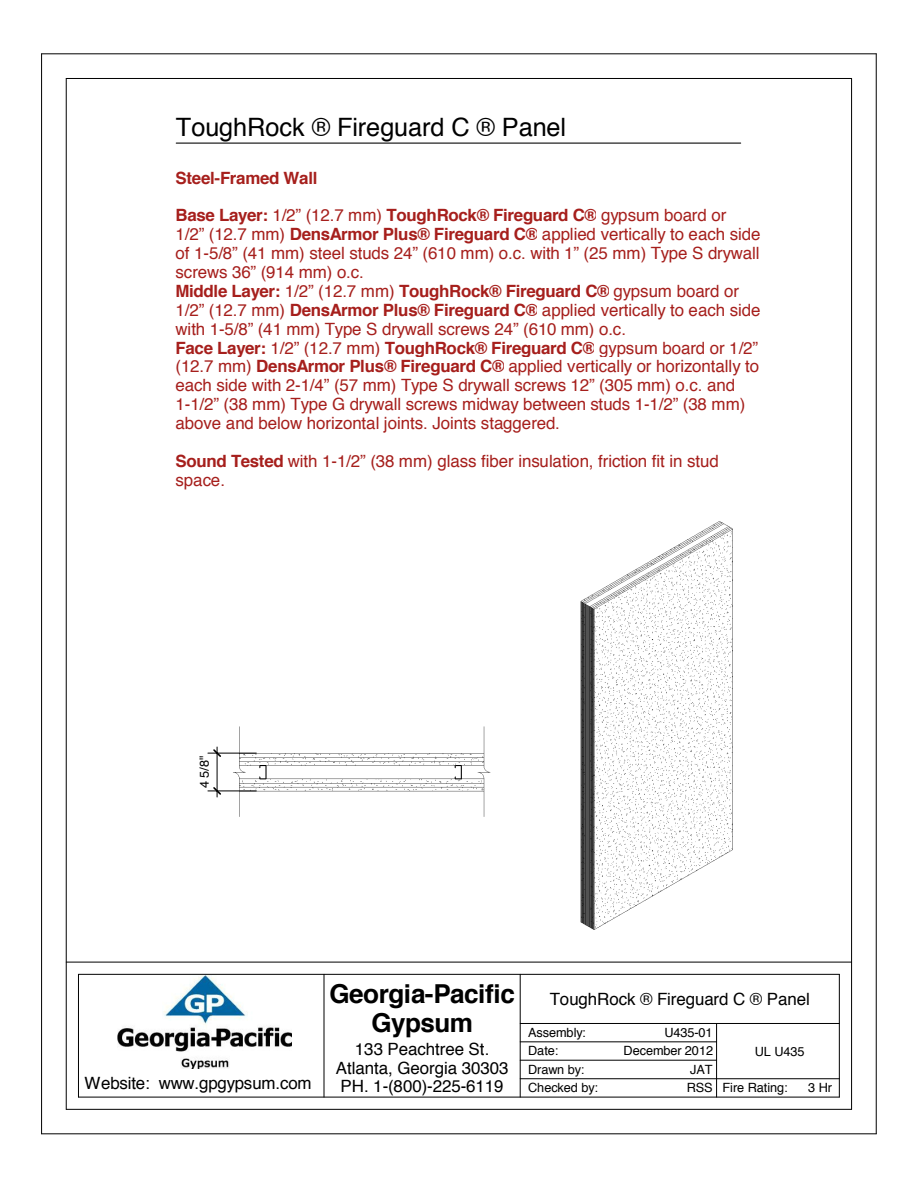
<style>
.page{position:relative;width:918px;height:1188px;background:#fff}
.page>*{position:absolute;margin:0;border:0;box-sizing:border-box;transform-origin:0 0}
.t1{font:700 26.1px/29.1px "Helvetica";letter-spacing:-.02em;color:#000;text-align:center}
.t2{font:25.35px "Helvetica";letter-spacing:-.005em;color:#000}
.t3{font:16.95px/18.9px "Helvetica";color:#a61f1c}
.t4{font:16.95px/18.8px "Helvetica";color:#000;text-align:center}
.t5{font:700 16.95px "Helvetica";letter-spacing:-.015em;color:#a61f1c}
.t6{font:12.75px/18.3px "Helvetica";letter-spacing:-.005em;color:#000}
.s1{font-weight:700}
</style>
<div class="page">
<img style="left:42px;top:594px;width:264px;height:297px">
<img style="left:306px;top:297px;width:571px;height:838px">
<hr style="left:176px;top:143px;width:565px;height:1px;background:#000">
<hr style="left:217px;top:747px;width:1px;height:50px;background:#000">
<svg style="left:208px;top:748px;width:15px;height:10px"></svg>
<hr style="left:217px;top:753px;width:39px;height:1px;background:#000">
<svg style="left:208px;top:786px;width:15px;height:10px"></svg>
<hr style="left:217px;top:791px;width:39px;height:1px;background:#000">
<div style="left:197px;top:756px;width:15px;height:32px;background:#fff"></div>
<img style="left:117px;top:976px;width:174px;height:93px">
<hr style="left:324px;top:974px;width:1px;height:123px;background:#000">
<hr style="left:78px;top:974px;width:1px;height:123px;background:#000">
<hr style="left:78px;top:1097px;width:761px;height:1px;background:#000">
<hr style="left:78px;top:974px;width:761px;height:1px;background:#000">
<hr style="left:520px;top:1023px;width:319px;height:1px;background:#000">
<hr style="left:839px;top:974px;width:1px;height:123px;background:#000">
<hr style="left:520px;top:1078px;width:319px;height:1px;background:#000">
<hr style="left:520px;top:974px;width:1px;height:123px;background:#000">
<hr style="left:520px;top:1042px;width:197px;height:1px;background:#000">
<hr style="left:520px;top:1060px;width:197px;height:1px;background:#000">
<hr style="left:716px;top:1023px;width:1px;height:74px;background:#000">
<hr style="left:66px;top:962px;width:786px;height:1px;background:#000">
<hr style="left:851px;top:78px;width:1px;height:1031px;background:#000">
<hr style="left:66px;top:1109px;width:786px;height:1px;background:#000">
<hr style="left:66px;top:78px;width:1px;height:1031px;background:#000">
<hr style="left:66px;top:78px;width:786px;height:1px;background:#000">
<hr style="left:41px;top:54px;width:1px;height:1080px;background:#000">
<hr style="left:42px;top:54px;width:834px;height:1px;background:#000">
<hr style="left:876px;top:54px;width:1px;height:1080px;background:#000">
<hr style="left:42px;top:1134px;width:834px;height:1px;background:#000">
<div style="left:723px;top:1081px;width:109px;height:14px;background:#fff"></div>
<div style="left:528px;top:1025px;width:58px;height:15px;background:#fff"></div>
<div style="left:528px;top:1044px;width:30px;height:14px;background:#fff"></div>
<div style="left:528px;top:1062px;width:56px;height:14px;background:#fff"></div>
<div style="left:528px;top:1081px;width:70px;height:14px;background:#fff"></div>
<div style="left:84px;top:1074px;width:227px;height:19px;background:#fff"></div>
<div style="left:280px;top:282px;width:119px;height:19px;background:#fff"></div>
<div style="left:399px;top:282px;width:210px;height:19px;background:#fff"></div>
<div style="left:609px;top:282px;width:130px;height:19px;background:#fff"></div>
<div style="left:290px;top:301px;width:248px;height:19px;background:#fff"></div>
<div style="left:537px;top:301px;width:223px;height:19px;background:#fff"></div>
<div style="left:175px;top:320px;width:451px;height:18px;background:#fff"></div>
<div style="left:266px;top:339px;width:119px;height:18px;background:#fff"></div>
<div style="left:385px;top:339px;width:210px;height:18px;background:#fff"></div>
<div style="left:595px;top:339px;width:163px;height:18px;background:#fff"></div>
<div style="left:256px;top:357px;width:248px;height:19px;background:#fff"></div>
<div style="left:504px;top:357px;width:255px;height:19px;background:#fff"></div>
<div style="left:176px;top:376px;width:559px;height:19px;background:#fff"></div>
<div style="left:176px;top:395px;width:569px;height:19px;background:#fff"></div>
<div style="left:176px;top:414px;width:384px;height:19px;background:#fff"></div>
<div style="left:288px;top:452px;width:431px;height:19px;background:#fff"></div>
<h2 class="t2" style="left:176px;top:107px;width:392px">ToughRock ® Fireguard C ® Panel</h2>
<p class="t5" style="left:176px;top:164px;width:144px">Steel-Framed Wall</p>
<p class="t3" style="left:176px;top:207px;width:587px"><span class="s1">Base Layer:</span> 1/2” (12.7 mm) <span class="s1">ToughRock® Fireguard C®</span> gypsum board or<br>1/2” (12.7 mm) <span class="s1">DensArmor Plus® Fireguard C®</span> applied vertically to each side of 1-5/8” (41 mm) steel studs 24” (610 mm) o.c. with 1” (25 mm) Type S drywall screws 36” (914 mm) o.c.<br><span class="s1">Middle Layer:</span> 1/2” (12.7 mm) <span class="s1">ToughRock® Fireguard C®</span> gypsum board or 1/2” (12.7 mm) <span class="s1">DensArmor Plus® Fireguard C®</span> applied vertically to each side with 1-5/8” (41 mm) Type S drywall screws 24” (610 mm) o.c.<br><span class="s1">Face Layer:</span> 1/2” (12.7 mm) <span class="s1">ToughRock® Fireguard C®</span> gypsum board or 1/2” (12.7 mm) <span class="s1">DensArmor Plus® Fireguard C®</span> applied vertically or horizontally to each side with 2-1/4” (57 mm) Type S drywall screws 12” (305 mm) o.c. and 1-1/2” (38 mm) Type G drywall screws midway between studs 1-1/2” (38 mm) above and below horizontal joints. Joints staggered.</p>
<p class="t3" style="left:176px;top:452px;width:545px"><span class="s1">Sound Tested</span> with 1-1/2” (38 mm) glass fiber insulation, friction fit in stud space.</p>
<p class="t6" style="left:196px;top:788px;width:34px;rotate:-90deg">4 5/8"</p>
<h1 class="t1" style="left:329px;top:980px;width:187px">Georgia-Pacific<br>Gypsum</h1>
<p class="t4" style="left:550px;top:990px;width:262px">ToughRock ® Fireguard C ® Panel</p>
<p class="t6" style="left:664px;top:1023px;width:50px">U435-01</p>
<p class="t6" style="left:528px;top:1024px;width:59px">Assembly:<br>Date:<br>Drawn by:</p>
<p class="t4" style="left:336px;top:1040px;width:174px">133 Peachtree St.<br>Atlanta, Georgia 30303<br>PH. 1-(800)-225-6119</p>
<p class="t6" style="left:755px;top:1042px;width:51px">UL U435</p>
<p class="t6" style="left:687px;top:1042px;width:28px;text-align:justify;text-indent:-63px">December 2012<br>JAT RSS</p>
<p class="t4" style="left:84px;top:1074px;width:229px">Website: www.gpgypsum.com</p>
<p class="t6" style="left:528px;top:1079px;width:71px">Checked by:</p>
<p class="t6" style="left:723px;top:1079px;width:67px">Fire Rating:</p>
<p class="t6" style="left:808px;top:1079px;width:25px">3 Hr</p>
</div>
